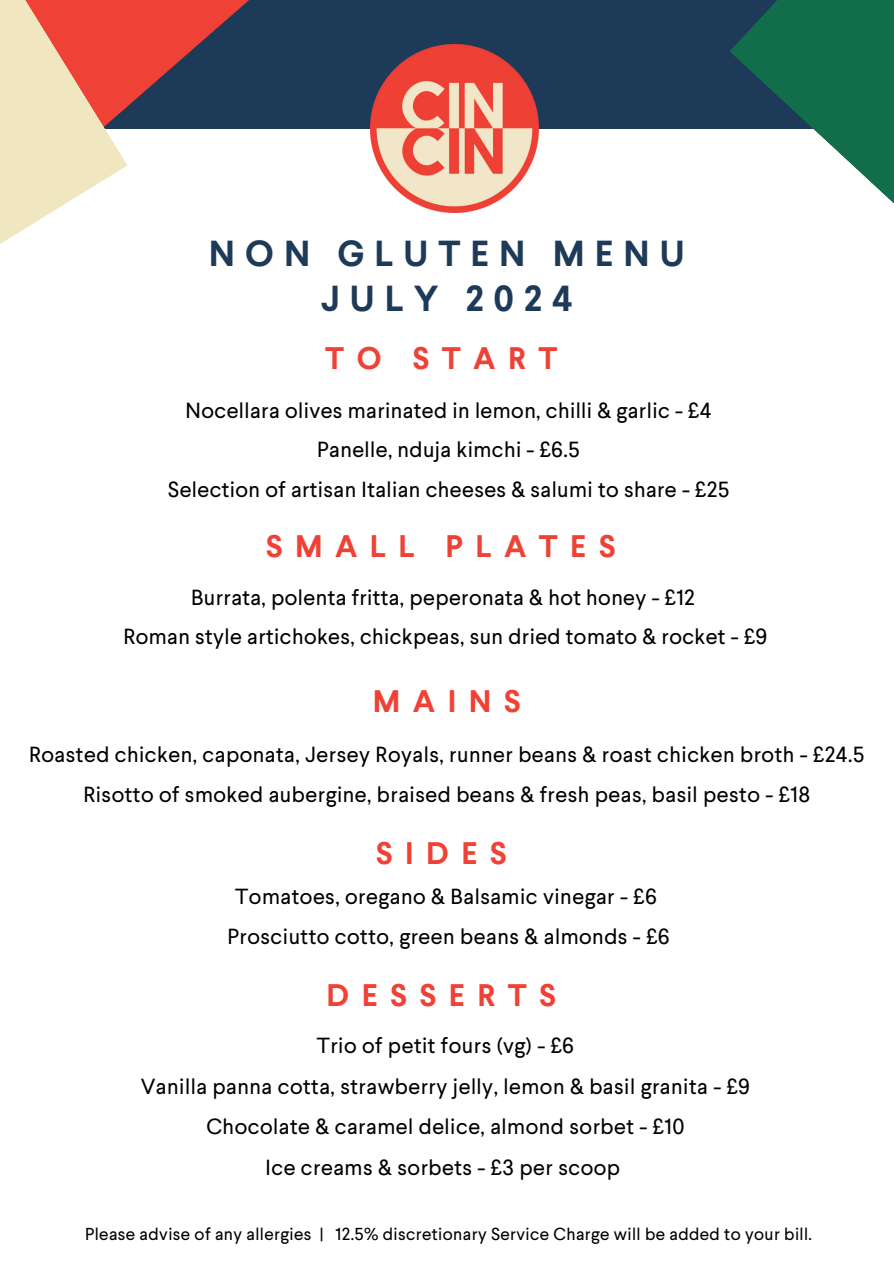
<style>
.page{position:relative;width:894px;height:1264px;background:#fff}
.page>*{position:absolute;margin:0;border:0;box-sizing:border-box;transform-origin:0 0}
.t1{font:700 36px/45px "Larsseit";letter-spacing:.28em;color:#1d3b58;text-align:center}
.t2{font:700 31.05px "Larsseit";letter-spacing:.4em;color:#ef4135}
.t3{font:21.75px/40.5px "Larsseit";letter-spacing:.025em;color:#000;text-align:center}
.t4{font:17.25px "Larsseit";letter-spacing:.025em;color:#000}
</style>
<div class="page">
<div style="left:0;top:0;width:893px;height:128px;background:#1d3b58"></div>
<svg style="left:128px;top:0;width:340px;height:129px"></svg>
<svg style="left:0;top:0;width:128px;height:244px;fill:#f0e6c0"></svg>
<svg style="left:729px;top:0;width:164px;height:203px;fill:#116d4a"></svg>
<img style="left:370px;top:45px;width:168px;height:168px">
<h2 class="t1" style="left:209px;top:230px;width:477px">NON GLUTEN MENU<br>JULY 2024</h2>
<h3 class="t2" style="left:325px;top:338px;width:233px">TO START</h3>
<h2 class="t3" style="left:168px;top:390px;width:563px;line-height:39.3px">Nocellara olives marinated in lemon, chilli &amp; garlic - £4<br>Panelle, nduja kimchi - £6.5<br>Selection of artisan Italian cheeses &amp; salumi to share - £25</h2>
<h3 class="t2" style="left:266px;top:527px;width:351px">SMALL PLATES</h3>
<h2 class="t3" style="left:123px;top:577px;width:645px;line-height:39.3px">Burrata, polenta fritta, peperonata &amp; hot honey - £12<br>Roman style artichokes, chickpeas, sun dried tomato &amp; rocket - £9</h2>
<h3 class="t2" style="left:373px;top:681px;width:149px">MAINS</h3>
<h2 class="t3" style="left:29px;top:733px;width:836px">Roasted chicken, caponata, Jersey Royals, runner beans &amp; roast chicken broth - £24.5<br>Risotto of smoked aubergine, braised beans &amp; fresh peas, basil pesto - £18</h2>
<h3 class="t2" style="left:376px;top:833px;width:132px">SIDES</h3>
<p class="t3" style="left:227px;top:875px;width:444px">Tomatoes, oregano &amp; Balsamic vinegar - £6<br>Prosciutto cotto, green beans &amp; almonds - £6</p>
<h3 class="t2" style="left:326px;top:975px;width:231px">DESSERTS</h3>
<h2 class="t3" style="left:141px;top:1024px;width:610px">Trio of petit fours (vg) - £6<br>Vanilla panna cotta, strawberry jelly, lemon &amp; basil granita - £9<br>Chocolate &amp; caramel delice, almond sorbet - £10<br>Ice creams &amp; sorbets - £3 per scoop</h2>
<h1 class="t4" style="left:85px;top:1222px;width:728px">Please advise of any allergies | 12.5% discretionary Service Charge will be added to your bill.</h1>
</div>
